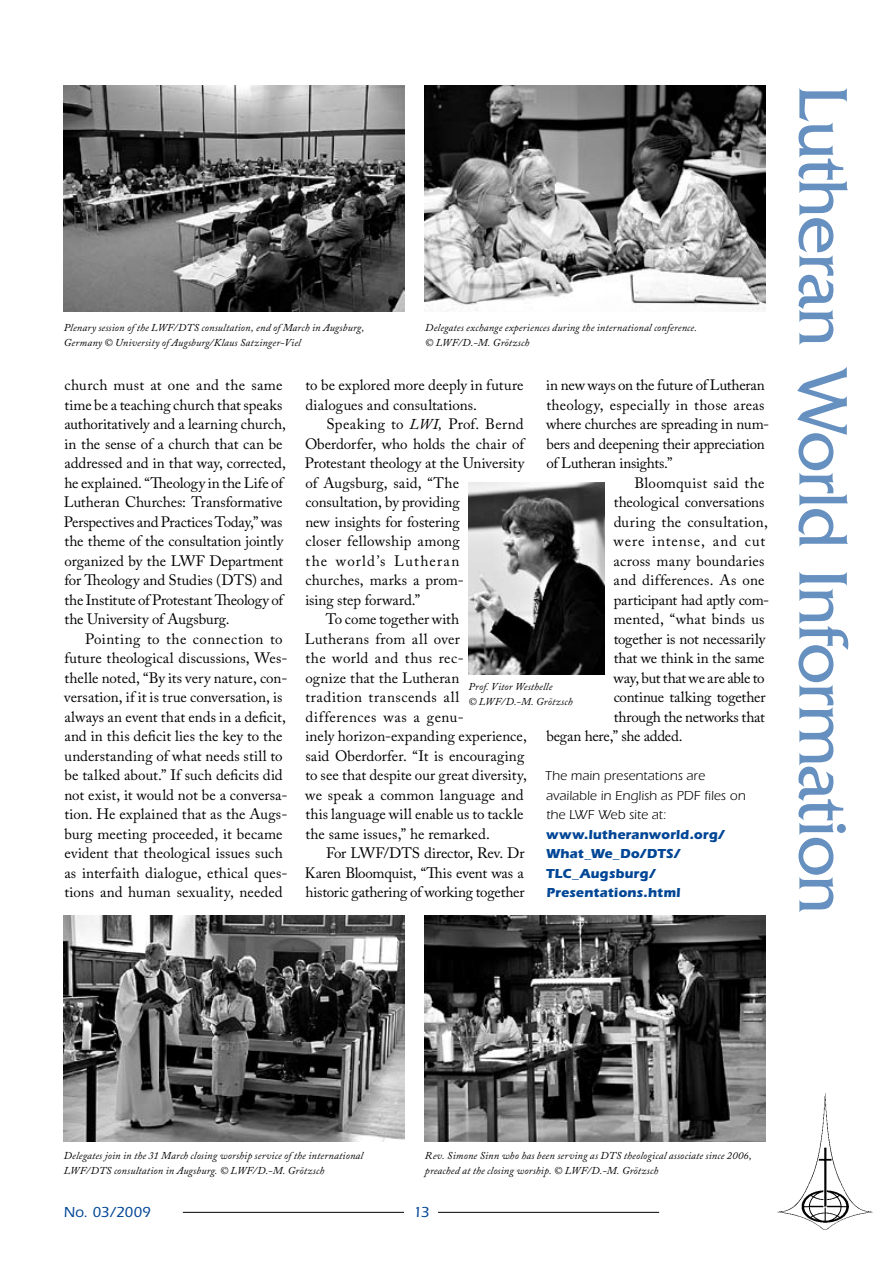
<style>
.page{position:relative;width:893px;height:1263px;background:#fff}
.page>*{position:absolute;margin:0;border:0;box-sizing:border-box;transform-origin:0 0}
.t1{font:72px "Friz Quadrata";letter-spacing:-.02em;color:#6690c0}
.t2{font:15px/19.5px "Adobe Caslon Pro";letter-spacing:.005em;color:#000}
.t3{font:15px "Adobe Caslon Pro";letter-spacing:-.015em;color:#000}
.t4{font:15px "Adobe Caslon Pro";letter-spacing:-.02em;color:#000}
.t5{font:15px "Adobe Caslon Pro";letter-spacing:.04em;color:#000}
.t6{font:15px "Adobe Caslon Pro";letter-spacing:.025em;color:#000}
.t7{font:15px "Adobe Caslon Pro";letter-spacing:.03em;color:#000}
.t8{font:15px "Adobe Caslon Pro";letter-spacing:.075em;color:#000}
.t9{font:15px "Adobe Caslon Pro";letter-spacing:.06em;color:#000}
.t10{font:500 15px "Itc Eras";letter-spacing:-.005em;color:#004696}
.t11{font:13.5px/19.5px "Itc Eras";letter-spacing:.01em;color:#000}
.t12{font:700 13.5px/19.5px "Itc Eras";letter-spacing:.01em;color:#004696}
.t13{font:italic 10.5px/15px "Adobe Caslon Pro";letter-spacing:.015em;color:#000}
.s1{font-style:italic}
</style>
<div class="page">
<hr style="left:183px;top:1212px;width:221px;height:1px;background:#000">
<hr style="left:438px;top:1212px;width:221px;height:1px;background:#000">
<img style="left:777px;top:1093px;width:96px;height:137px">
<img style="left:64px;top:915px;width:340px;height:227px">
<img style="left:425px;top:915px;width:340px;height:227px">
<img style="left:468px;top:483px;width:136px;height:191px">
<img style="left:425px;top:85px;width:340px;height:227px">
<img style="left:64px;top:85px;width:340px;height:227px">
<p class="t13" style="left:64px;top:320px;width:302px">Plenary session of the LWF/DTS consultation, end of March in Augsburg,<br>Germany © University of Augsburg/Klaus Satzinger-Viel</p>
<p class="t13" style="left:425px;top:320px;width:274px">Delegates exchange experiences during the international conference. © LWF/D.-M. Grötzsch</p>
<p class="t2" style="left:64px;top:375px;width:224px">church must at one and the same time be a teaching church that speaks authoritatively and a learning church, in the sense of a church that can be addressed and in that way, corrected, he explained. “Theology in the Life of Lutheran Churches: Transformative Perspectives and Practices Today,” was the theme of the consultation jointly organized by the LWF Department for Theology and Studies (DTS) and the Institute of Protestant Theology of the University of Augsburg.</p>
<p class="t2" style="left:64px;top:629px;width:225px;text-indent:21px">Pointing to the connection to future theological discussions, Wes&shy;thelle noted, “By its very nature, con&shy;versation, if it is true conversation, is always an event that ends in a deficit, and in this deficit lies the key to the understanding of what needs still to be talked about.” If such deficits did not exist, it would not be a conversa&shy;tion. He explained that as the Augs&shy;burg meeting proceeded, it became evident that theological issues such as interfaith dialogue, ethical ques&shy;tions and human sexuality, needed</p>
<p class="t2" style="left:305px;top:375px;width:220px">to be explored more deeply in future dialogues and consultations.</p>
<p class="t2" style="left:326px;top:414px;width:199px">Speaking to <span class="s1">LWI,</span> Prof. Bernd</p>
<p class="t2" style="left:305px;top:434px;width:221px">Oberdorfer, who holds the chair of</p>
<p class="t2" style="left:305px;top:453px;width:221px">Protestant theology at the University</p>
<p class="t2" style="left:305px;top:473px;width:155px">of Augsburg, said, “The</p>
<p class="t2" style="left:305px;top:492px;width:156px">consultation, by providing</p>
<p class="t2" style="left:305px;top:512px;width:156px">new insights for fostering</p>
<p class="t2" style="left:305px;top:531px;width:156px">closer fellowship among</p>
<p class="t8" style="left:305px;top:552px;width:155px">the world’s Lutheran</p>
<p class="t2" style="left:305px;top:570px;width:160px">churches, marks a prom-</p>
<p class="t2" style="left:305px;top:590px;width:116px">ising step forward.”</p>
<p class="t2" style="left:326px;top:609px;width:135px">To come together with</p>
<p class="t6" style="left:305px;top:630px;width:157px">Lutherans from all over</p>
<p class="t7" style="left:305px;top:649px;width:160px">the world and thus rec-</p>
<p class="t2" style="left:305px;top:668px;width:155px">ognize that the Lutheran</p>
<p class="t5" style="left:305px;top:688px;width:155px">tradition transcends all</p>
<p class="t5" style="left:305px;top:708px;width:160px">differences was a genu-</p>
<p class="t2" style="left:305px;top:726px;width:223px">inely horizon-expanding experience,</p>
<p class="t2" style="left:306px;top:746px;width:220px">said Oberdorfer. “It is encouraging</p>
<p class="t2" style="left:305px;top:765px;width:223px">to see that despite our great diversity,</p>
<p class="t2" style="left:305px;top:785px;width:220px">we speak a common language and</p>
<p class="t2" style="left:305px;top:804px;width:220px">this language will enable us to tackle</p>
<p class="t2" style="left:305px;top:824px;width:186px">the same issues,” he remarked.</p>
<p class="t2" style="left:326px;top:843px;width:200px">For LWF/DTS director, Rev. Dr</p>
<p class="t3" style="left:305px;top:864px;width:220px">Karen Bloomquist, “This event was a</p>
<p class="t3" style="left:305px;top:883px;width:221px">historic gathering of working together</p>
<p class="t2" style="left:546px;top:375px;width:220px">in new ways on the future of Lutheran</p>
<p class="t2" style="left:546px;top:395px;width:220px">theology, especially in those areas</p>
<p class="t3" style="left:546px;top:415px;width:225px">where churches are spreading in num-</p>
<p class="t3" style="left:546px;top:435px;width:220px">bers and deepening their appreciation</p>
<p class="t3" style="left:546px;top:454px;width:128px">of Lutheran insights.”</p>
<p class="t2" style="left:634px;top:473px;width:132px">Bloomquist said the</p>
<p class="t2" style="left:614px;top:492px;width:152px">theological conversations</p>
<p class="t2" style="left:614px;top:512px;width:156px">during the consultation,</p>
<p class="t9" style="left:614px;top:532px;width:153px">were intense, and cut</p>
<p class="t2" style="left:614px;top:551px;width:152px">across many boundaries</p>
<p class="t2" style="left:614px;top:570px;width:152px">and differences. As one</p>
<p class="t3" style="left:614px;top:591px;width:157px">participant had aptly com-</p>
<p class="t2" style="left:614px;top:609px;width:152px">mented, “what binds us</p>
<p class="t3" style="left:614px;top:630px;width:153px">together is not necessarily</p>
<p class="t2" style="left:614px;top:648px;width:152px">that we think in the same</p>
<p class="t4" style="left:614px;top:669px;width:153px">way, but that we are able to</p>
<p class="t3" style="left:614px;top:688px;width:153px">continue talking together</p>
<p class="t4" style="left:614px;top:708px;width:153px">through the networks that</p>
<p class="t3" style="left:546px;top:727px;width:138px">began here,” she added.</p>
<p class="t11" style="left:545px;top:766px;width:202px">The main presentations are available in English as PDF files on the LWF Web site at:</p>
<p class="t12" style="left:546px;top:824px;width:180px">www.lutheranworld.org/<br>What_We_Do/DTS/<br>TLC_Augsburg/<br>Presentations.html</p>
<p class="t13" style="left:468px;top:679px;width:106px">Prof. Vitor Westhelle<br>© LWF/D.-M. Grötzsch</p>
<h1 class="t1" style="left:863px;top:85px;width:830px;rotate:90deg">Lutheran World Information</h1>
<p class="t13" style="left:64px;top:1147px;width:301px">Delegates join in the 31 March closing worship service of the international<br>LWF/DTS consultation in Augsburg. © LWF/D.-M. Grötzsch</p>
<p class="t13" style="left:425px;top:1147px;width:328px">Rev. Simone Sinn who has been serving as DTS theological associate since 2006, preached at the closing worship. © LWF/D.-M. Grötzsch</p>
<p class="t10" style="left:64px;top:1203px;width:89px">No. 03/2009</p>
<p class="t10" style="left:414px;top:1203px;width:18px">13</p>
</div>
